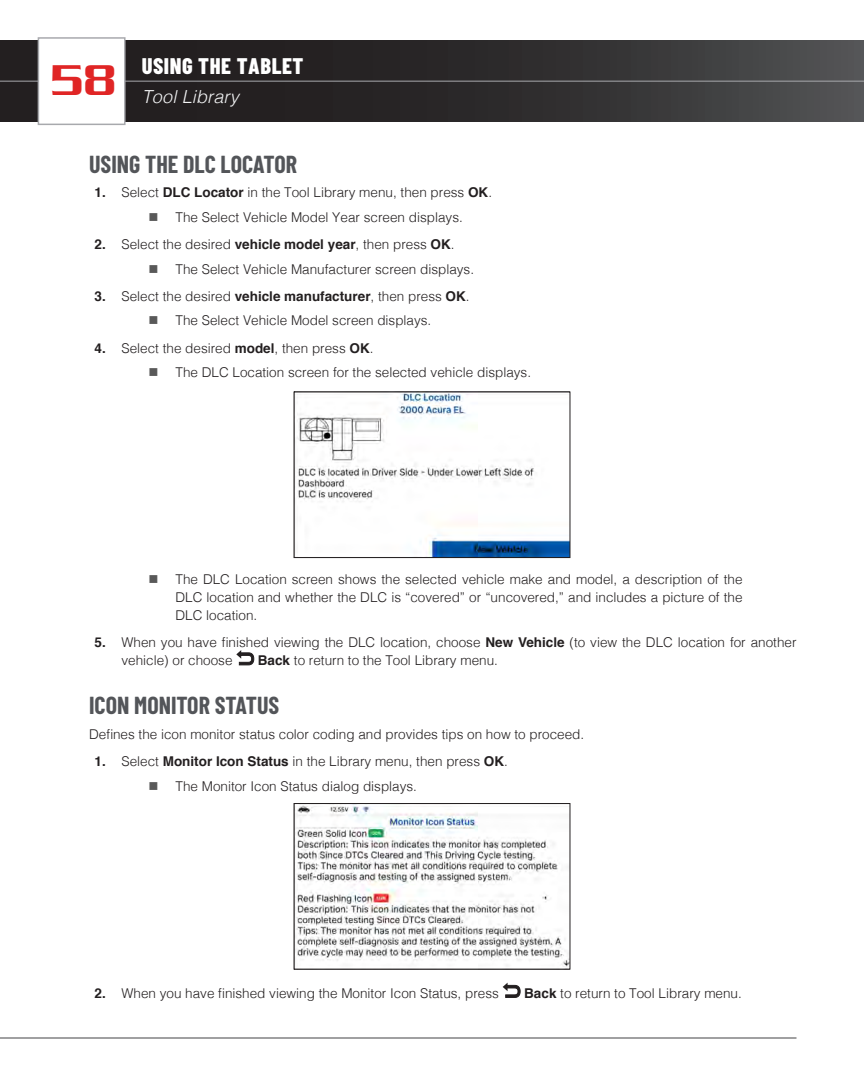
<style>
.page{position:relative;width:864px;height:1080px;background:#fff}
.page>*{position:absolute;margin:0;border:0;box-sizing:border-box;transform-origin:0 0}
.t1{font:500 46.5px "Serpentine";color:#e02525}
.Heading_3{font:700 24px "Barlow Condensed";color:#535559}
.t2{font:800 22.5px "Barlow Condensed";letter-spacing:.025em;color:#fff}
.t3{font:italic 300 18px "Helvetica";letter-spacing:.01em;color:#f2f3f4}
.BODY_TEXT_-_Manual{font:300 13.5px/18px "Helvetica";color:#231f20;text-align:justify}
.s1{font-weight:700}
.s2{color:#595959}
</style>
<div class="page">
<svg style="left:0;top:41px;width:864px;height:81px;background:#312f30"></svg>
<hr style="left:0;top:81px;width:864px;height:1px;background:#a8a9ad">
<div style="left:38px;top:38px;width:87px;height:86px;background:#fff"></div>
<div style="left:38px;top:37px;width:88px;height:88px;border:2px solid #a8a9ad"></div>
<hr style="left:0;top:1037px;width:796px;height:2px;background:#57585a">
<svg style="left:236px;top:650px;width:18px;height:15px"></svg>
<svg style="left:503px;top:983px;width:17px;height:15px"></svg>
<img style="left:297px;top:394px;width:271px;height:162px">
<div style="left:294px;top:392px;width:276px;height:166px;border:1px solid #231f20"></div>
<img style="left:296px;top:805px;width:272px;height:162px">
<div style="left:294px;top:803px;width:276px;height:166px;border:1px solid #231f20"></div>
<h1 class="t1" style="left:51px;top:54px;width:67px">58</h1>
<h3 class="t2" style="left:142px;top:51px;width:163px">USING THE TABLET</h3>
<h3 class="t3" style="left:142px;top:81px;width:99px">Tool Library</h3>
<p class="Heading_3" style="left:89px;top:149px;width:209px">USING THE DLC LOCATOR</p>
<p class="BODY_TEXT_-_Manual" style="left:94px;top:183px;width:399px"><span class="s1">1.</span> Select <span class="s1">DLC Locator</span> in the Tool Library menu, then press <span class="s1">OK</span>.</p>
<p class="BODY_TEXT_-_Manual" style="left:148px;top:207px;width:316px"><span class="s2">■</span> The Select Vehicle Model Year screen displays.</p>
<p class="BODY_TEXT_-_Manual" style="left:94px;top:234px;width:362px"><span class="s1">2.</span> Select the desired <span class="s1">vehicle model year</span>, then press <span class="s1">OK</span>.</p>
<p class="BODY_TEXT_-_Manual" style="left:148px;top:259px;width:327px"><span class="s2">■</span> The Select Vehicle Manufacturer screen displays.</p>
<p class="BODY_TEXT_-_Manual" style="left:94px;top:286px;width:377px"><span class="s1">3.</span> Select the desired <span class="s1">vehicle manufacturer</span>, then press <span class="s1">OK</span>.</p>
<p class="BODY_TEXT_-_Manual" style="left:148px;top:311px;width:284px"><span class="s2">■</span> The Select Vehicle Model screen displays.</p>
<p class="BODY_TEXT_-_Manual" style="left:94px;top:338px;width:281px"><span class="s1">4.</span> Select the desired <span class="s1">model</span>, then press <span class="s1">OK</span>.</p>
<p class="BODY_TEXT_-_Manual" style="left:148px;top:363px;width:384px"><span class="s2">■</span> The DLC Location screen for the selected vehicle displays.</p>
<p class="BODY_TEXT_-_Manual" style="left:176px;top:569px;width:569px;text-indent:-27px"><span class="s2">■</span> The DLC Location screen shows the selected vehicle make and model, a description of the DLC location and whether the DLC is “covered” or “uncovered,” and includes a picture of the DLC location.</p>
<p class="BODY_TEXT_-_Manual" style="left:122px;top:633px;width:677px;text-indent:-27px"><span class="s1">5.</span> When you have finished viewing the DLC location, choose <span class="s1">New Vehicle</span> (to view the DLC location for another vehicle) or choose</p>
<p class="BODY_TEXT_-_Manual" style="left:258px;top:651px;width:242px"><span class="s1">Back</span> to return to the Tool Library menu.</p>
<p class="Heading_3" style="left:89px;top:691px;width:192px">ICON MONITOR STATUS</p>
<p class="BODY_TEXT_-_Manual" style="left:89px;top:724px;width:497px">Defines the icon monitor status color coding and provides tips on how to proceed.</p>
<p class="BODY_TEXT_-_Manual" style="left:94px;top:751px;width:415px"><span class="s1">1.</span> Select <span class="s1">Monitor Icon Status</span> in the Library menu, then press <span class="s1">OK</span>.</p>
<p class="BODY_TEXT_-_Manual" style="left:148px;top:776px;width:270px"><span class="s2">■</span> The Monitor Icon Status dialog displays.</p>
<p class="BODY_TEXT_-_Manual" style="left:94px;top:983px;width:406px"><span class="s1">2.</span> When you have finished viewing the Monitor Icon Status, press</p>
<p class="BODY_TEXT_-_Manual" style="left:524px;top:983px;width:219px"><span class="s1">Back</span> to return to Tool Library menu.</p>
</div>
